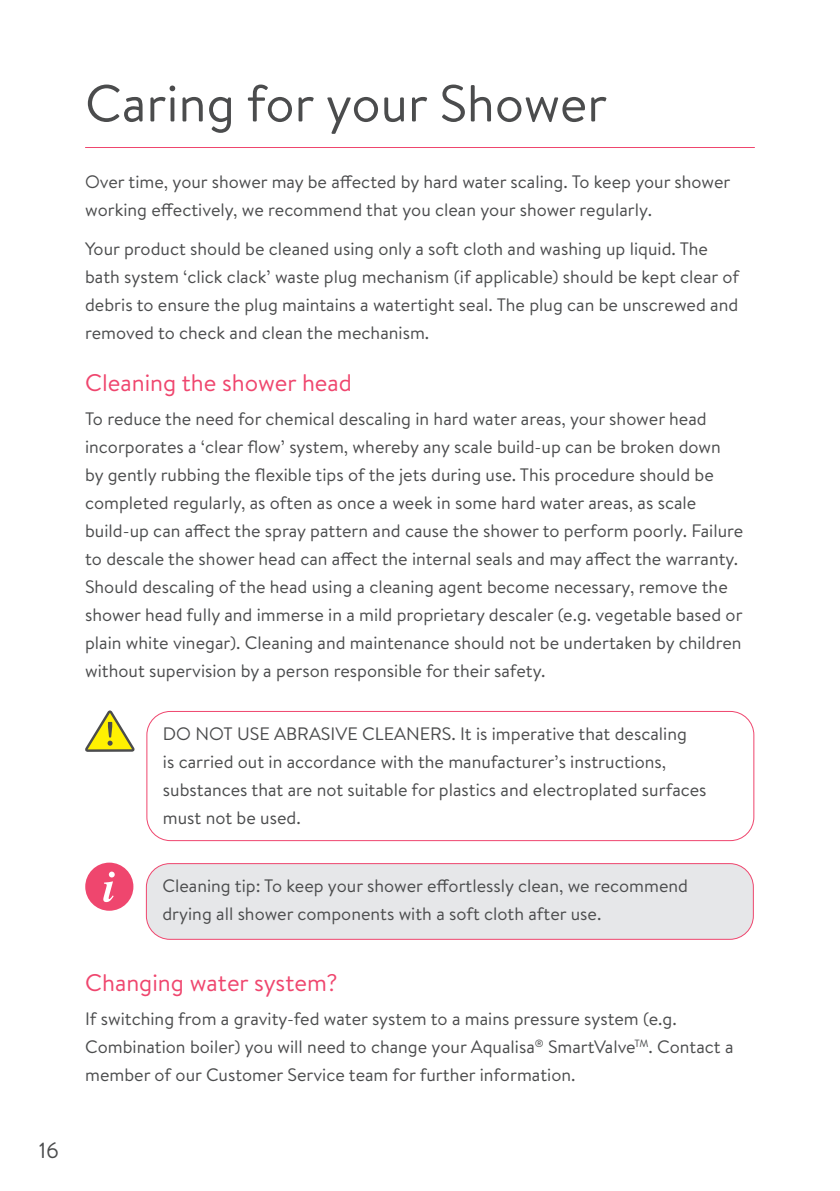
<style>
.page{position:relative;width:840px;height:1191px;background:#fff}
.page>*{position:absolute;margin:0;border:0;box-sizing:border-box;transform-origin:0 0}
.heads{font:52px "Brandon Text";color:#4b4c4d}
.Numbering{font:24px "Brandon Text";color:#ef466e}
.t1{font:22px "Brandon Text";color:#4b4c4d}
.Numbering-2{font:18px/28px "Brandon Text";color:#4b4c4d}
</style>
<div class="page">
<div style="left:146px;top:863px;width:607px;height:76px;background:#e6e7e9;border-radius:24px"></div>
<div style="left:146px;top:863px;width:607px;height:76px;border:1px solid #ef466e;border-radius:24px"></div>
<div style="left:85px;top:862px;width:48px;height:48px;background:#ef466e;border-radius:50%"></div>
<svg style="left:103px;top:871px;width:12px;height:31px"></svg>
<hr style="left:85px;top:147px;width:669px;height:1px;background:#ef466e">
<div style="left:146px;top:711px;width:608px;height:130px;border:1px solid #ef466e;border-radius:24px"></div>
<svg style="left:85px;top:710px;width:50px;height:42px"></svg>
<p class="t1" style="left:39px;top:1134px;width:22px">16</p>
<p class="heads" style="left:85px;top:68px;width:523px">Caring for your Shower</p>
<p class="Numbering-2" style="left:85px;top:167px;width:646px">Over time, your shower may be affected by hard water scaling. To keep your shower working effectively, we recommend that you clean your shower regularly.</p>
<p class="Numbering-2" style="left:85px;top:234px;width:655px">Your product should be cleaned using only a soft cloth and washing up liquid. The bath system ‘click clack’ waste plug mechanism (if applicable) should be kept clear of debris to ensure the plug maintains a watertight seal. The plug can be unscrewed and removed to check and clean the mechanism.</p>
<p class="Numbering" style="left:85px;top:366px;width:268px">Cleaning the shower head</p>
<p class="Numbering-2" style="left:85px;top:404px;width:659px">To reduce the need for chemical descaling in hard water areas, your shower head incorporates a ‘clear flow’ system, whereby any scale build-up can be broken down by gently rubbing the flexible tips of the jets during use. This procedure should be completed regularly, as often as once a week in some hard water areas, as scale build-up can affect the spray pattern and cause the shower to perform poorly. Failure to descale the shower head can affect the internal seals and may affect the warranty.<br>Should descaling of the head using a cleaning agent become necessary, remove the shower head fully and immerse in a mild proprietary descaler (e.g. vegetable based or plain white vinegar). Cleaning and maintenance should not be undertaken by children without supervision by a person responsible for their safety.</p>
<p class="Numbering-2" style="left:163px;top:719px;width:545px">DO NOT USE ABRASIVE CLEANERS. It is imperative that descaling<br>is carried out in accordance with the manufacturer’s instructions, substances that are not suitable for plastics and electroplated surfaces must not be used.</p>
<p class="Numbering-2" style="left:162px;top:871px;width:527px">Cleaning tip: To keep your shower effortlessly clean, we recommend drying all shower components with a soft cloth after use.</p>
<p class="Numbering" style="left:85px;top:966px;width:254px">Changing water system?</p>
<p class="Numbering-2" style="left:85px;top:1004px;width:649px">If switching from a gravity-fed water system to a mains pressure system (e.g.<br>Combination boiler) you will need to change your Aqualisa<sup>®</sup> SmartValve<sup>TM</sup>. Contact a member of our Customer Service team for further information.</p>
</div>
